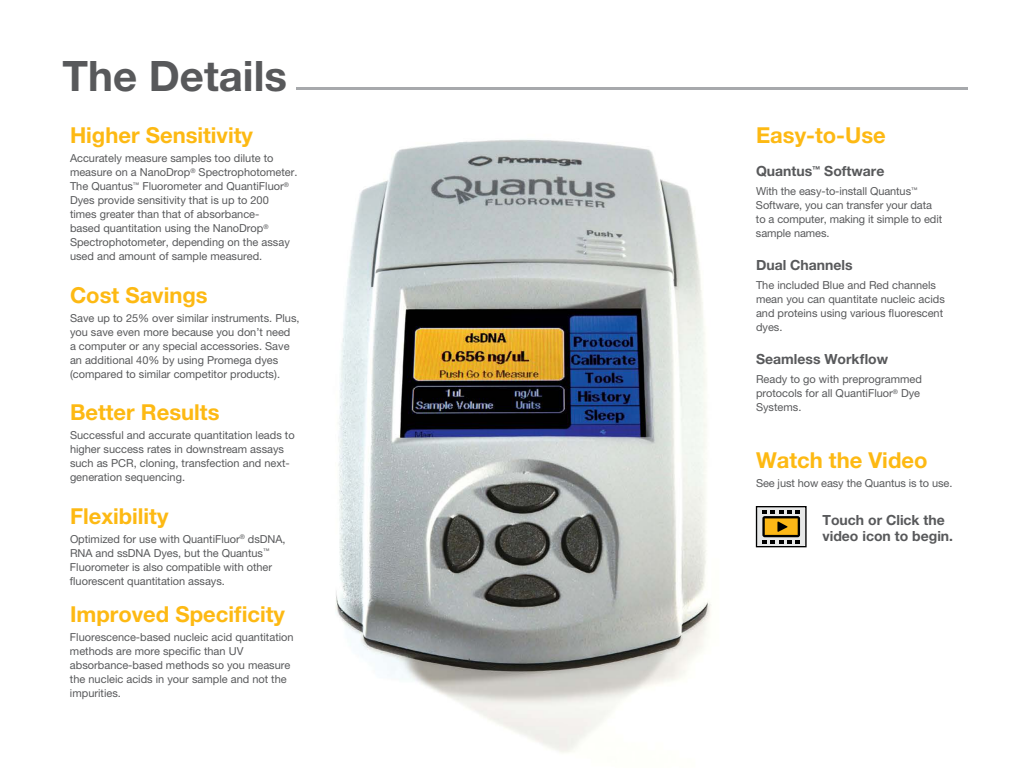
<style>
.page{position:relative;width:1024px;height:768px;background:#fff}
.page>*{position:absolute;margin:0;border:0;box-sizing:border-box;transform-origin:0 0}
.t1{font:700 42px "Helvetica Neue";color:#58595b}
.t2{font:700 22px "Helvetica Neue";color:#fdb913}
.t3{font:700 14px/16px "Helvetica Neue";color:#58595b}
.t4{font:11px/14px "Helvetica Neue";color:#58595b}
</style>
<div class="page">
<img style="left:335px;top:139px;width:472px;height:614px">
<div style="left:757px;top:507px;width:49px;height:40px;background:#e7e8e8;border-radius:5px"></div>
<svg style="left:762px;top:510px;width:38px;height:33px"></svg>
<div style="left:756px;top:506px;width:51px;height:41px;border:1px solid #000"></div>
<hr style="left:296px;top:87px;width:672px;height:3px;background:#a7a9ac">
<h1 class="t1" style="left:62px;top:50px;width:226px">The Details</h1>
<h2 class="t2" style="left:70px;top:122px;width:184px">Higher Sensitivity</h2>
<p class="t4" style="left:70px;top:151px;width:229px">Accurately measure samples too dilute to measure on a NanoDrop<sup>®</sup> Spectrophotometer.<br>The Quantus<sup>™</sup> Fluorometer and QuantiFluor<sup>® </sup>Dyes provide sensitivity that is up to 200 times greater than that of absorbance-<br>based quantitation using the NanoDrop<sup>® </sup>Spectrophotometer, depending on the assay used and amount of sample measured.</p>
<h2 class="t2" style="left:70px;top:281px;width:139px">Cost Savings</h2>
<p class="t4" style="left:70px;top:311px;width:231px">Save up to 25% over similar instruments. Plus, you save even more because you don’t need<br>a computer or any special accessories. Save an additional 40% by using Promega dyes (compared to similar competitor products).</p>
<h2 class="t2" style="left:70px;top:399px;width:151px">Better Results</h2>
<p class="t4" style="left:70px;top:428px;width:226px">Successful and accurate quantitation leads to higher success rates in downstream assays such as PCR, cloning, transfection and next&shy;generation sequencing.</p>
<h2 class="t2" style="left:70px;top:502px;width:100px">Flexibility</h2>
<p class="t4" style="left:70px;top:532px;width:217px">Optimized for use with QuantiFluor<sup>®</sup> dsDNA, RNA and ssDNA Dyes, but the Quantus<sup>™ </sup>Fluorometer is also compatible with other fluorescent quantitation assays.</p>
<h2 class="t2" style="left:70px;top:601px;width:217px">Improved Specificity</h2>
<p class="t4" style="left:70px;top:630px;width:225px">Fluorescence-based nucleic acid quantitation methods are more specific than UV absorbance-based methods so you measure the nucleic acids in your sample and not the impurities.</p>
<h2 class="t2" style="left:756px;top:122px;width:131px">Easy-to-Use</h2>
<p class="t3" style="left:756px;top:163px;width:130px">Quantus<sup>™</sup> Software</p>
<p class="t4" style="left:756px;top:184px;width:188px">With the easy-to-install Quantus<sup>™<br></sup>Software, you can transfer your data to a computer, making it simple to edit sample names.</p>
<p class="t3" style="left:756px;top:257px;width:98px">Dual Channels</p>
<p class="t4" style="left:756px;top:278px;width:190px">The included Blue and Red channels mean you can quantitate nucleic acids and proteins using various fluorescent dyes.</p>
<p class="t3" style="left:756px;top:351px;width:134px">Seamless Workflow</p>
<p class="t4" style="left:756px;top:372px;width:168px">Ready to go with preprogrammed protocols for all QuantiFluor<sup>®</sup> Dye<br>Systems.</p>
<h2 class="t2" style="left:756px;top:447px;width:173px">Watch the Video</h2>
<p class="t4" style="left:756px;top:476px;width:198px">See just how easy the Quantus is to use.</p>
<p class="t3" style="left:822px;top:512px;width:132px">Touch or Click the video icon to begin.</p>
</div>
